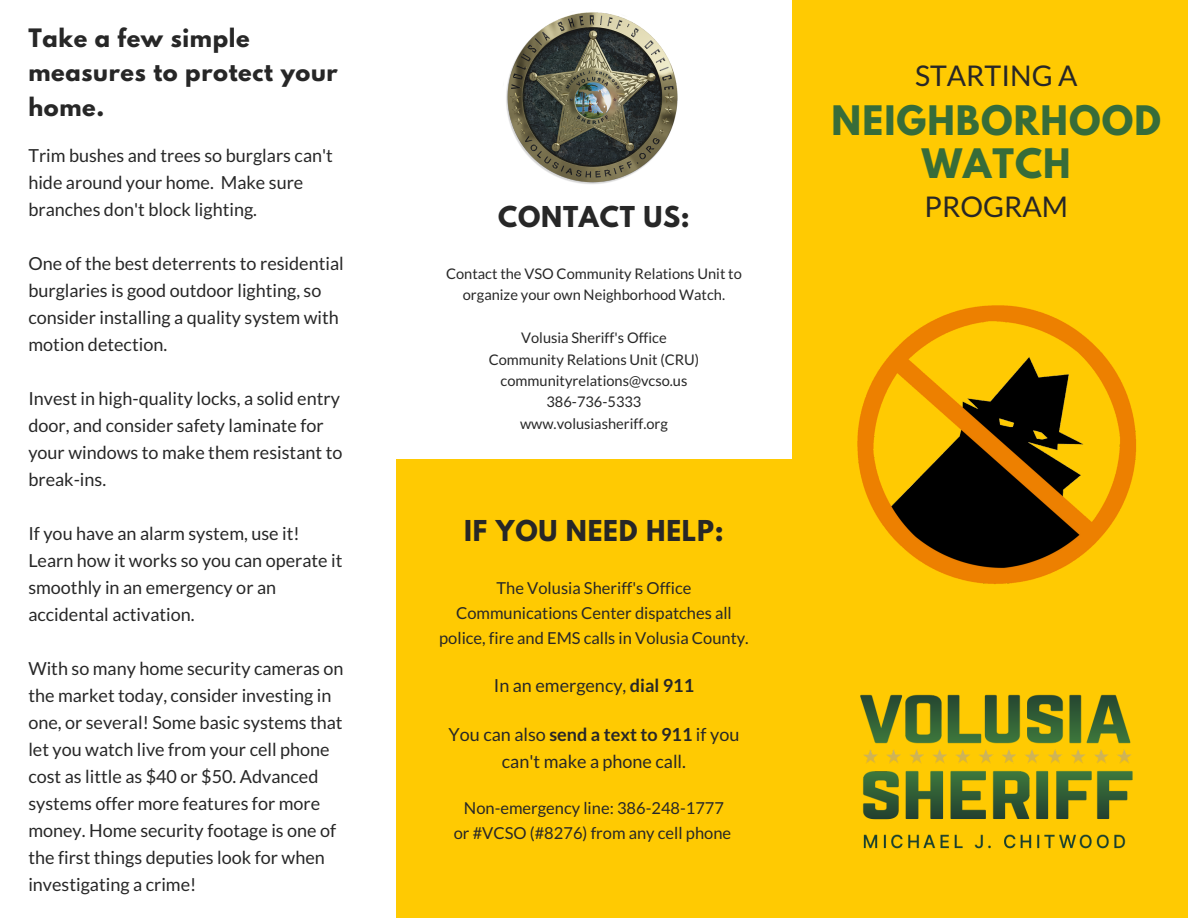
<style>
.page{position:relative;width:1188px;height:918px;background:#fff}
.page>*{position:absolute;margin:0;border:0;box-sizing:border-box;transform-origin:0 0}
.t1{font:700 36px/42.8px "League Spartan";letter-spacing:.03em;color:#376c39;text-align:center}
.t2{font:28.5px "Lato";color:#272727}
.t3{font:700 25.5px "League Spartan";letter-spacing:.03em;color:#272727}
.t4{font:700 22.5px/34.8px "League Spartan";letter-spacing:.03em;color:#272727}
.t5{font:18px/27px "Lato";color:#272727}
.t6{font:16.5px/24.8px "Lato";color:#272727;text-align:center}
.t7{font:14.7px/21.3px "Lato";color:#272727;text-align:center}
.s1{font-weight:700}
</style>
<div class="page">
<div style="left:792px;top:0;width:396px;height:918px;background:#ffca02"></div>
<img style="left:860px;top:694px;width:273px;height:155px">
<img style="left:857px;top:305px;width:279px;height:279px">
<img style="left:506px;top:12px;width:172px;height:172px">
<div style="left:396px;top:459px;width:410px;height:459px;background:#ffca02"></div>
<p class="t4" style="left:28px;top:23px;width:311px">Take a few simple measures to protect your home.</p>
<p class="t5" style="left:28px;top:141px;width:306px">Trim bushes and trees so burglars can't hide around your home. Make sure branches don't block lighting.</p>
<p class="t5" style="left:28px;top:249px;width:317px">One of the best deterrents to residential burglaries is good outdoor lighting, so consider installing a quality system with motion detection.</p>
<p class="t5" style="left:28px;top:384px;width:316px">Invest in high-quality locks, a solid entry door, and consider safety laminate for your windows to make them resistant to break-ins.</p>
<p class="t5" style="left:28px;top:519px;width:316px">If you have an alarm system, use it!<br>Learn how it works so you can operate it smoothly in an emergency or an accidental activation.</p>
<p class="t5" style="left:28px;top:654px;width:317px">With so many home security cameras on the market today, consider investing in one, or several! Some basic systems that let you watch live from your cell phone cost as little as $40 or $50. Advanced systems offer more features for more money. Home security footage is one of the first things deputies look for when investigating a crime!</p>
<p class="t3" style="left:498px;top:204px;width:193px">CONTACT US:</p>
<p class="t7" style="left:446px;top:263px;width:297px">Contact the VSO Community Relations Unit to organize your own Neighborhood Watch.</p>
<p class="t7" style="left:521px;top:327px;width:147px">Volusia Sheriff's Office</p>
<p class="t7" style="left:489px;top:348px;width:212px">Community Relations Unit (CRU)</p>
<p class="t7" style="left:501px;top:370px;width:188px">communityrelations@vcso.us</p>
<p class="t7" style="left:547px;top:391px;width:96px">386-736-5333</p>
<p class="t7" style="left:520px;top:412px;width:149px">www.volusiasheriff.org</p>
<p class="t3" style="left:464px;top:518px;width:261px">IF YOU NEED HELP:</p>
<p class="t6" style="left:439px;top:576px;width:311px">The Volusia Sheriff's Office<br>Communications Center dispatches all police, fire and EMS calls in Volusia County.</p>
<p class="t5" style="left:494px;top:672px;width:202px">In an emergency, <span class="s1">dial 911</span></p>
<p class="t5" style="left:449px;top:720px;width:292px;text-align:center">You can also <span class="s1">send a text to 911</span> if you can't make a phone call.</p>
<p class="t6" style="left:464px;top:795px;width:262px">Non-emergency line: 386-248-1777</p>
<p class="t6" style="left:454px;top:820px;width:279px">or #VCSO (#8276) from any cell phone</p>
<p class="t2" style="left:915px;top:58px;width:164px">STARTING A</p>
<p class="t1" style="left:832px;top:104px;width:331px">NEIGHBORHOOD<br>WATCH</p>
<p class="t2" style="left:925px;top:188px;width:145px">PROGRAM</p>
</div>
